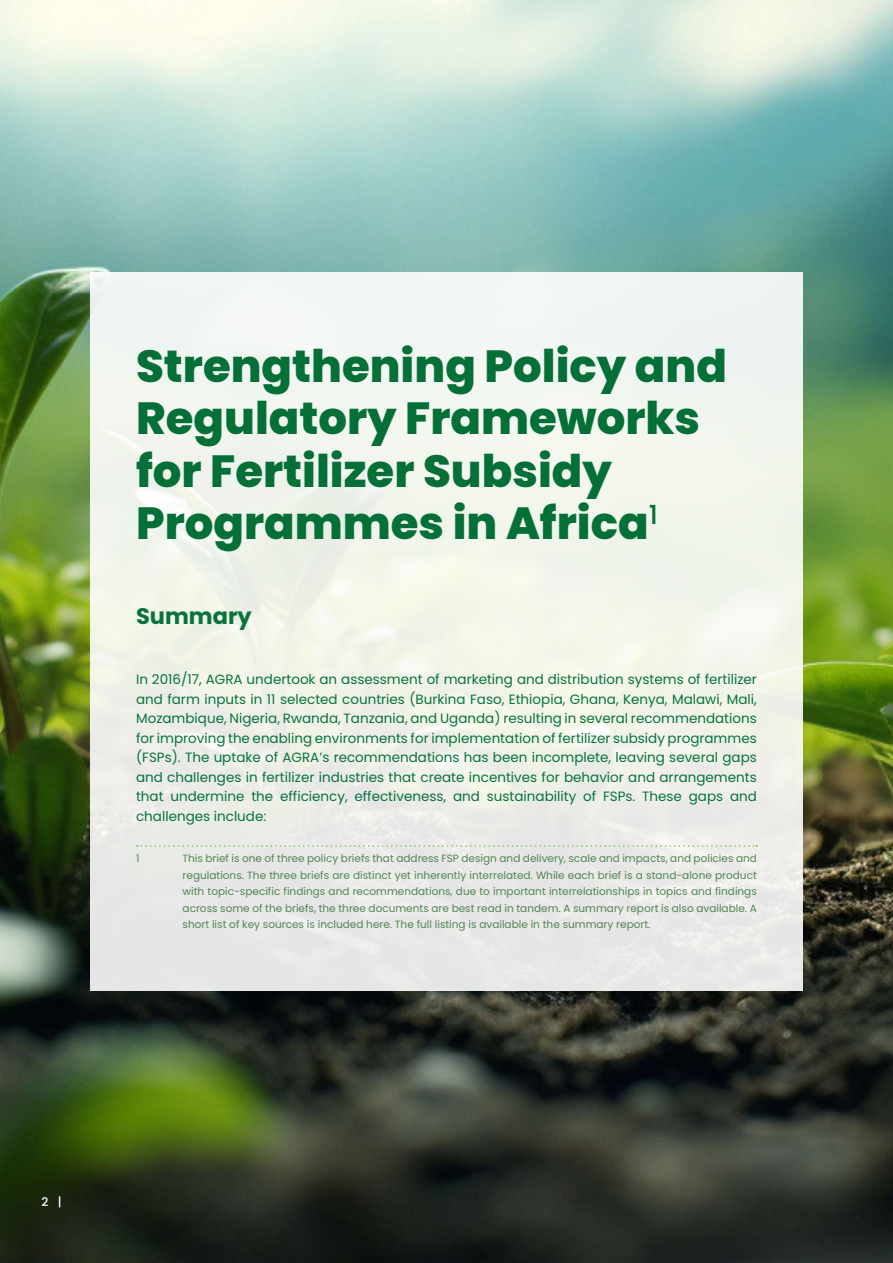
<style>
.page{position:relative;width:893px;height:1263px;background:#fff}
.page>*{position:absolute;margin:0;border:0;box-sizing:border-box;transform-origin:0 0}
.t1{font:800 45px/52.2px "Poppins";color:#047037}
.t2{font:700 22.5px "Poppins";color:#08733d}
.t3{font:13.5px/19.5px "Poppins";color:#08733d;text-align:justify}
.t4{font:500 12px "Poppins";color:#fff}
.t5{font:10.5px/16.5px "Poppins";color:#508652;text-align:justify}
</style>
<div class="page">
<img style="left:0;top:0;width:892px;height:1263px">
<div style="left:90px;top:272px;width:713px;height:719px;background:linear-gradient(to right,#eef0eb,#f0f2ec)"></div>
<svg style="left:137px;top:845px;width:620px;height:2px"></svg>
<h1 class="t1" style="left:136px;top:340px;width:592px">Strengthening Policy and<br>Regulatory Frameworks for Fertilizer Subsidy<br>Programmes in Africa<sup>1</sup></h1>
<h2 class="t2" style="left:136px;top:603px;width:117px">Summary</h2>
<p class="t3" style="left:136px;top:670px;width:622px">In 2016/17, AGRA undertook an assessment of marketing and distribution systems of fertilizer and farm inputs in 11 selected countries (Burkina Faso, Ethiopia, Ghana, Kenya, Malawi, Mali, Mozambique, Nigeria, Rwanda, Tanzania, and Uganda) resulting in several recommendations for improving the enabling environments for implementation of fertilizer subsidy programmes (FSPs). The uptake of AGRA’s recommendations has been incomplete, leaving several gaps and challenges in fertilizer industries that create incentives for behavior and arrangements that undermine the efficiency, effectiveness, and sustainability of FSPs. These gaps and challenges include:</p>
<p class="t5" style="left:136px;top:850px;width:5px">1</p>
<p class="t5" style="left:183px;top:850px;width:576px">This brief is one of three policy briefs that address FSP design and delivery, scale and impacts, and policies and regulations. The three briefs are distinct yet inherently interrelated. While each brief is a stand-alone product with topic-specific findings and recommendations, due to important interrelationships in topics and findings across some of the briefs, the three documents are best read in tandem. A summary report is also available. A short list of key sources is included here. The full listing is available in the summary report.</p>
<p class="t4" style="left:41px;top:1195px;width:22px">2 |</p>
</div>
